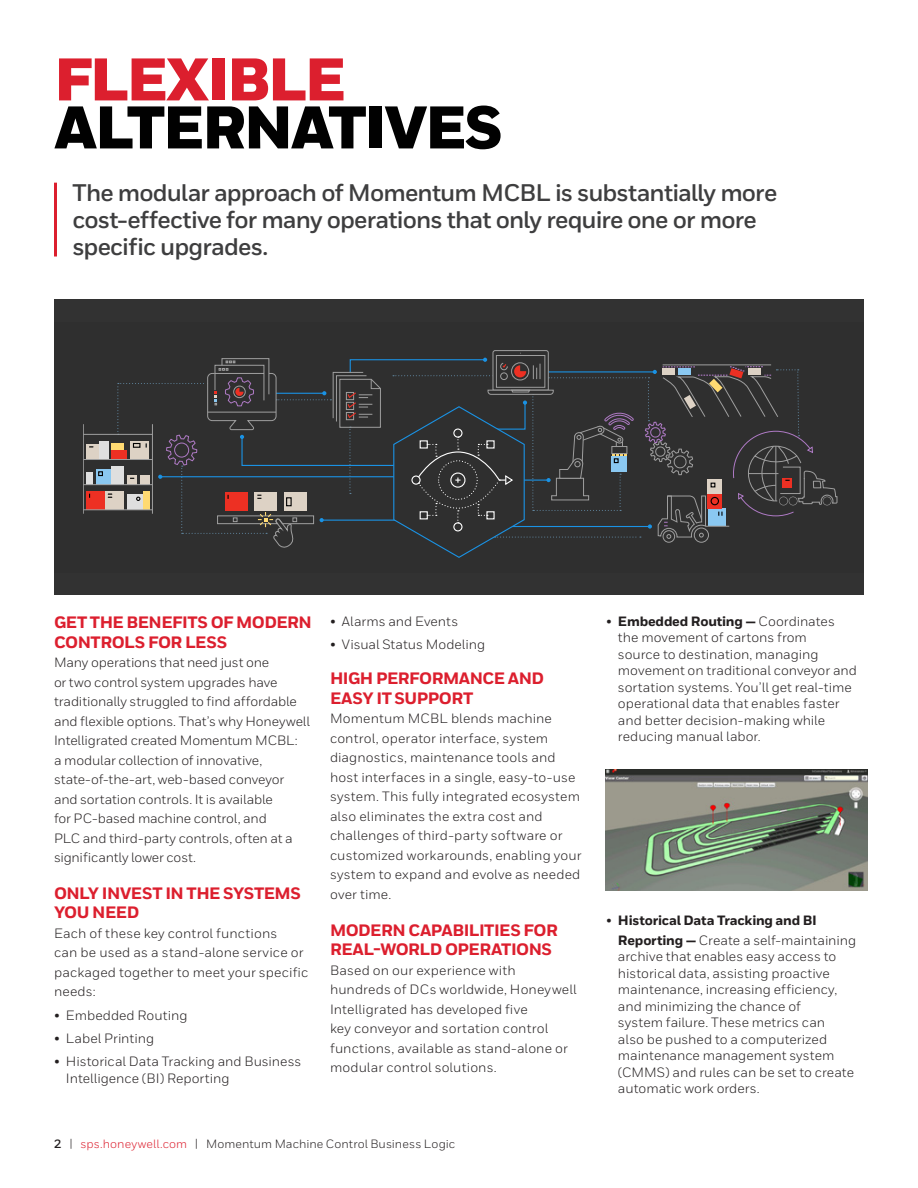
<style>
.page{position:relative;width:918px;height:1188px;background:#fff}
.page>*{position:absolute;margin:0;border:0;box-sizing:border-box;transform-origin:0 0}
._06_Inside__Heading{font:900 60px/48px "Honeywell Sans";letter-spacing:-.04em;color:#010101}
._08_Inside__Intro_Te{font:700 24px/27px "Honeywell Sans";letter-spacing:-.035em;color:#3e3e3f}
._09_Inside__Body_Hea{font:800 16.5px/19.5px "Honeywell Sans";letter-spacing:-.03em;color:#dc1f2e}
._10_Inside__Body_Tex{font:13.5px/19.5px "Honeywell Sans";color:#231f20}
.t1{font:800 13.5px/19.5px "Honeywell Sans";letter-spacing:-.015em;color:#231f20}
.MASTER__Header_Foote{font:12px "Honeywell Sans";letter-spacing:.005em;color:#231f20}
.s1{color:#dc1f2e}
.s2{font-weight:700}
.s3{font-weight:800}
.s4{font-weight:400}
</style>
<div class="page">
<hr style="left:54px;top:183px;width:3px;height:74px;background:#dc1f2e">
<div style="left:54px;top:299px;width:810px;height:296px;background:#323232"></div>
<div style="left:86px;top:491px;width:19px;height:19px;background:#ed3023"></div>
<div style="left:86px;top:472px;width:7px;height:13px;background:#dfdfdf"></div>
<div style="left:86px;top:444px;width:13px;height:16px;background:#ddd2c5"></div>
<hr style="left:83px;top:424px;width:1px;height:90px;background:#9f9f9f">
<hr style="left:83px;top:434px;width:69px;height:1px;background:#9f9f9f">
<hr style="left:83px;top:484px;width:69px;height:1px;background:#9f9f9f">
<hr style="left:83px;top:510px;width:69px;height:1px;background:#9f9f9f">
<hr style="left:83px;top:459px;width:69px;height:1px;background:#9f9f9f">
<svg style="left:89px;top:350px;width:748px;height:208px"></svg>
<img style="left:605px;top:769px;width:263px;height:121px">
<p class="_06_Inside__Heading" style="left:54px;top:58px;width:450px"><span class="s1">FLEXIBLE<br></span>ALTERNATIVES</p>
<p class="_08_Inside__Intro_Te" style="left:72px;top:180px;width:707px">The modular approach of Momentum MCBL is substantially more cost-effective for many operations that only require one or more specific upgrades.</p>
<p class="_09_Inside__Body_Hea" style="left:54px;top:613px;width:259px">GET THE BENEFITS OF MODERN<br>CONTROLS FOR LESS</p>
<p class="_10_Inside__Body_Tex" style="left:54px;top:653px;width:257px">Many operations that need just one<br>or two control system upgrades have traditionally struggled to find affordable and flexible options. That’s why Honeywell Intelligrated created Momentum MCBL:<br>a modular collection of innovative, state-of-the-art, web-based conveyor and sortation controls. It is available<br>for PC-based machine control, and<br>PLC and third-party controls, often at a significantly lower cost.</p>
<p class="_09_Inside__Body_Hea" style="left:54px;top:884px;width:248px">ONLY INVEST IN THE SYSTEMS<br>YOU NEED</p>
<p class="_10_Inside__Body_Tex" style="left:54px;top:924px;width:256px">Each of these key control functions<br>can be used as a stand-alone service or packaged together to meet your specific needs:</p>
<p class="_10_Inside__Body_Tex" style="left:54px;top:1005px;width:135px">• Embedded Routing</p>
<p class="_10_Inside__Body_Tex" style="left:54px;top:1029px;width:102px">• Label Printing</p>
<p class="_10_Inside__Body_Tex" style="left:66px;top:1053px;width:237px;line-height:16.5px;text-indent:-12px">• Historical Data Tracking and Business<br>Intelligence (BI) Reporting</p>
<p class="_10_Inside__Body_Tex" style="left:330px;top:611px;width:130px">• Alarms and Events</p>
<p class="_10_Inside__Body_Tex" style="left:330px;top:635px;width:157px">• Visual Status Modeling</p>
<p class="_09_Inside__Body_Hea" style="left:330px;top:669px;width:216px">HIGH PERFORMANCE AND<br>EASY IT SUPPORT</p>
<p class="_10_Inside__Body_Tex" style="left:330px;top:709px;width:253px">Momentum MCBL blends machine control, operator interface, system diagnostics, maintenance tools and host interfaces in a single, easy-to-use system. This fully integrated ecosystem also eliminates the extra cost and challenges of third-party software or customized workarounds, enabling your system to expand and evolve as needed over time.</p>
<p class="_09_Inside__Body_Hea" style="left:330px;top:921px;width:229px">MODERN CAPABILITIES FOR<br>REAL-WORLD OPERATIONS</p>
<p class="_10_Inside__Body_Tex" style="left:330px;top:960px;width:248px">Based on our experience with hundreds of DCs worldwide, Honeywell Intelligrated has developed five<br>key conveyor and sortation control functions, available as stand-alone or modular control solutions.</p>
<p class="MASTER__Header_Foote" style="left:54px;top:1136px;width:403px"><span class="s2">2</span> | <span class="s1">sps.honeywell.com</span> | Momentum Machine Control Business Logic</p>
<p class="_10_Inside__Body_Tex" style="left:618px;top:613px;width:240px;line-height:16.5px;text-indent:-12px">• <span class="s3">Embedded Routing —</span> Coordinates the movement of cartons from<br>source to destination, managing movement on traditional conveyor and sortation systems. You’ll get real-time operational data that enables faster and better decision-making while reducing manual labor.</p>
<p class="t1" style="left:618px;top:911px;width:240px;text-indent:-12px"><span class="s4">•</span> Historical Data Tracking and BI<br>Reporting — <span class="s4">Create a self-maintaining</span></p>
<p class="_10_Inside__Body_Tex" style="left:618px;top:948px;width:238px;line-height:16.5px">archive that enables easy access to historical data, assisting proactive maintenance, increasing efficiency, and minimizing the chance of<br>system failure. These metrics can also be pushed to a computerized maintenance management system (CMMS) and rules can be set to create automatic work orders.</p>
</div>
